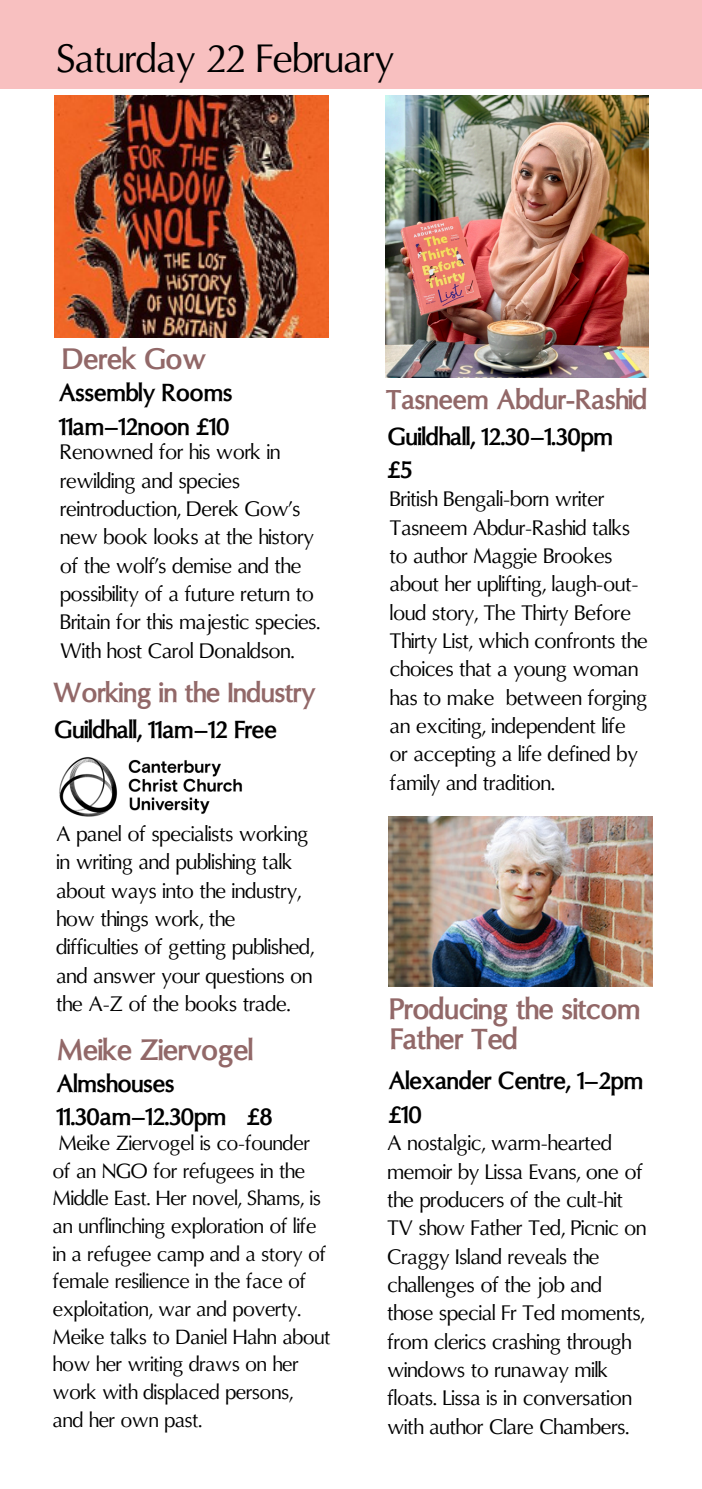
<style>
.page{position:relative;width:702px;height:1489px;background:#fff}
.page>*{position:absolute;margin:0;border:0;box-sizing:border-box;transform-origin:0 0}
.t1{font:40px "Oregon LDO";color:#000}
.t2{font:700 30px "Oregon LDO";color:#926868}
.t3{font:700 28.25px "Oregon LDO";color:#926868}
.t4{font:700 25px/33.8px "Oregon LDO";color:#000}
.t5{font:21.25px/28.2px "Oregon LDO";color:#000}
.t6{font:20.75px/27.8px "Oregon LDO";color:#000}
</style>
<div class="page">
<div style="left:0;top:0;width:701px;height:89px;background:#f8c0c0"></div>
<img style="left:55px;top:96px;width:273px;height:242px">
<img style="left:385px;top:96px;width:263px;height:281px">
<img style="left:388px;top:816px;width:264px;height:171px">
<img style="left:59px;top:757px;width:183px;height:60px">
<h3 class="t1" style="left:56px;top:42px;width:339px">Saturday 22 February</h3>
<p class="t2" style="left:62px;top:346px;width:145px">Derek Gow</p>
<h2 class="t4" style="left:59px;top:378px;width:175px">Assembly Rooms<br>11am–12noon £10</h2>
<h1 class="t5" style="left:60px;top:440px;width:261px">Renowned for his work in rewilding and species reintroduction, Derek Gow’s new book looks at the history of the wolf’s demise and the possibility of a future return to<br>Britain for this majestic species.<br>With host Carol Donaldson.</h1>
<h2 class="t3" style="left:53px;top:680px;width:264px">Working in the Industry</h2>
<p class="t4" style="left:55px;top:715px;width:223px">Guildhall, 11am–12 Free</p>
<h3 class="t5" style="left:56px;top:822px;width:259px">A panel of specialists working in writing and publishing talk about ways into the industry, how things work, the difficulties of getting published, and answer your questions on the A-Z of the books trade.</h3>
<p class="t2" style="left:57px;top:1037px;width:197px">Meike Ziervogel</p>
<h3 class="t4" style="left:57px;top:1068px;width:217px">Almshouses<br>11.30am–12.30pm £8</h3>
<p class="t6" style="left:59px;top:1131px;width:252px">Meike Ziervogel is co-founder</p>
<p class="t6" style="left:53px;top:1158px;width:279px">of an NGO for refugees in the<br>Middle East. Her novel, Shams, is an unflinching exploration of life in a refugee camp and a story of female resilience in the face of exploitation, war and poverty.<br>Meike talks to Daniel Hahn about how her writing draws on her work with displaced persons,</p>
<h2 class="t6" style="left:53px;top:1407px;width:151px">and her own past.</h2>
<p class="t3" style="left:386px;top:387px;width:262px">Tasneem Abdur-Rashid</p>
<p class="t4" style="left:388px;top:422px;width:226px">Guildhall, 12.30–1.30pm £5</p>
<h2 class="t5" style="left:390px;top:487px;width:259px">British Bengali-born writer<br>Tasneem Abdur-Rashid talks to author Maggie Brookes about her uplifting, laugh-out&shy;loud story, The Thirty Before<br>Thirty List, which confronts the choices that a young woman has to make between forging an exciting, independent life</h2>
<h3 class="t5" style="left:390px;top:742px;width:249px">or accepting a life defined by family and tradition.</h3>
<p class="t2" style="left:389px;top:997px;width:252px">Producing the sitcom</p>
<p class="t2" style="left:390px;top:1026px;width:129px">Father Ted</p>
<p class="t4" style="left:389px;top:1066px;width:255px">Alexander Centre, 1–2pm £10</p>
<p class="t5" style="left:387px;top:1131px;width:260px">A nostalgic, warm-hearted memoir by Lissa Evans, one of the producers of the cult-hit<br>TV show Father Ted, Picnic on<br>Craggy Island reveals the challenges of the job and those special Fr Ted moments, from clerics crashing through windows to runaway milk floats. Lissa is in conversation with author Clare Chambers.</p>
</div>
